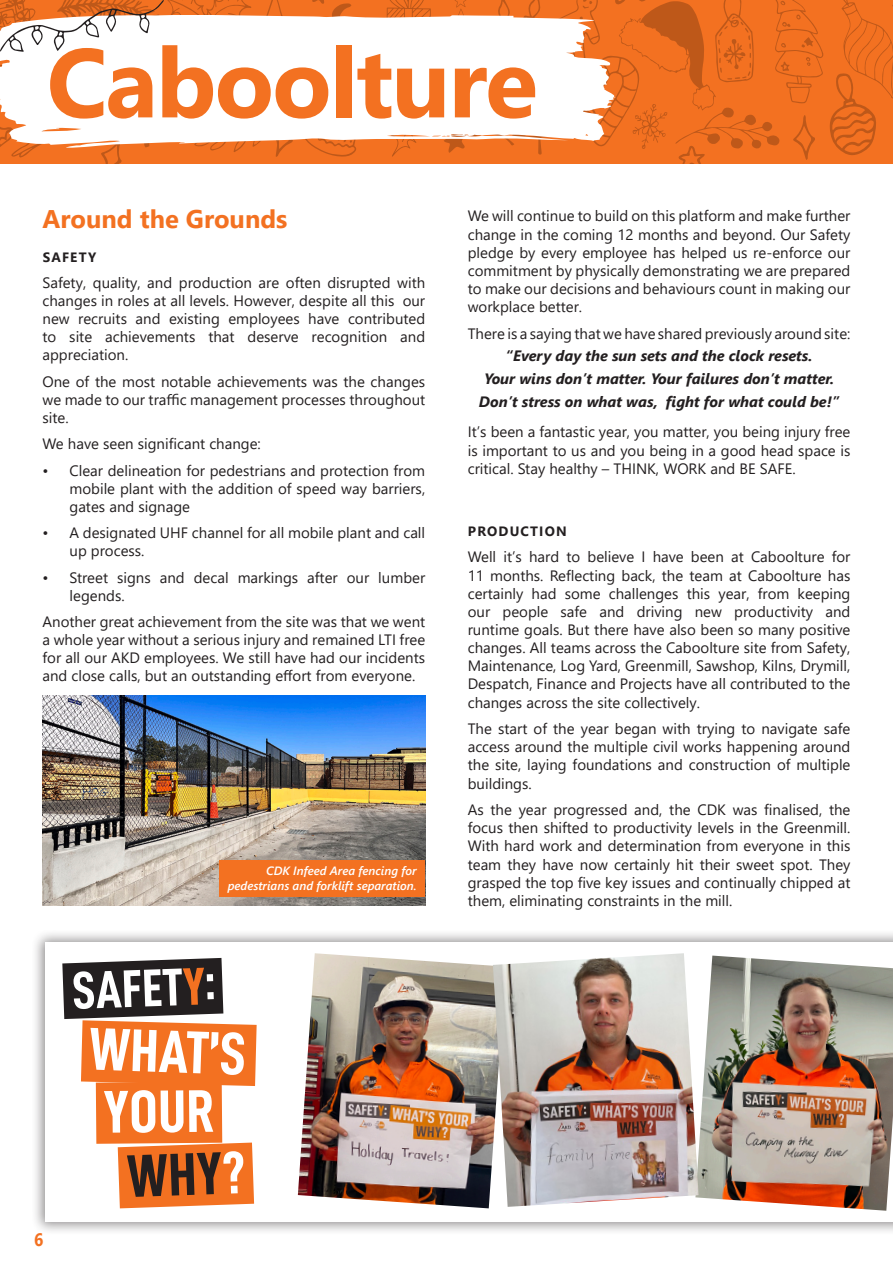
<style>
.page{position:relative;width:893px;height:1263px;background:#fff}
.page>*{position:absolute;margin:0;border:0;box-sizing:border-box;transform-origin:0 0}
.t1{font:700 97.5px "Segoe UI";letter-spacing:-.02em;color:#f37121}
.t2{font:60.45px "D DIN Condensed Bold";color:#fff}
.t3{font:60.45px "D DIN Condensed Bold";color:#231f20}
.t4{font:53.25px "D DIN Condensed Bold";color:#fff}
.t5{font:700 25.5px "Segoe UI";color:#f37121}
.t6{font:700 18px "Segoe UI";color:#f37121;scale:.9 1}
.BODY{font:15px/18.1px "Segoe UI";color:#231f20;text-align:justify}
.BODY-2{font:italic 700 15px/22.6px "Segoe UI";color:#231f20;text-align:center}
.subhead{font:700 13.5px "Segoe UI";letter-spacing:.085em;color:#231f20}
.CAPTAIN{font:italic 600 12px/15px "Segoe UI";color:#fff;text-align:right}
.s1{color:#f37121}
.s2{color:#fff}
</style>
<div class="page">
<svg style="left:829px;top:0;width:64px;height:157px;background:#eb6d1f"></svg>
<div style="left:31px;top:929px;width:862px;height:307px;background:#231f20;opacity:.5"></div>
<div style="left:45px;top:943px;width:848px;height:279px;background:#fff"></div>
<svg style="left:62px;top:958px;width:195px;height:250px"></svg>
<img style="left:298px;top:953px;width:195px;height:255px">
<img style="left:699px;top:955px;width:194px;height:256px">
<img style="left:493px;top:953px;width:206px;height:254px">
<img style="left:43px;top:696px;width:382px;height:210px">
<div style="left:219px;top:860px;width:206px;height:36px;background:#f37121"></div>
<svg style="left:0;top:0;width:823px;height:164px"></svg>
<p class="t1" style="left:47px;top:-9px;width:493px">Caboolture</p>
<p class="t5" style="left:43px;top:195px;width:246px">Around the Grounds</p>
<p class="subhead" style="left:43px;top:244px;width:55px">SAFETY</p>
<p class="BODY" style="left:43px;top:273px;width:384px">Safety, quality, and production are often disrupted with changes in roles at all levels. However, despite all this our new recruits and existing employees have contributed to site achievements that deserve recognition and appreciation.</p>
<p class="BODY" style="left:43px;top:371px;width:384px">One of the most notable achievements was the changes we made to our traffic management processes throughout site.</p>
<p class="BODY" style="left:43px;top:434px;width:220px">We have seen significant change:</p>
<p class="BODY" style="left:70px;top:460px;width:357px;text-indent:-27px">• Clear delineation for pedestrians and protection from mobile plant with the addition of speed way barriers, gates and signage</p>
<p class="BODY" style="left:70px;top:523px;width:357px;text-indent:-27px">• A designated UHF channel for all mobile plant and call up process.</p>
<p class="BODY" style="left:70px;top:567px;width:357px;text-indent:-27px">• Street signs and decal markings after our lumber legends.</p>
<p class="BODY" style="left:43px;top:612px;width:384px">Another great achievement from the site was that we went a whole year without a serious injury and remained LTI free for all our AKD employees. We still have had our incidents and close calls, but an outstanding effort from everyone.</p>
<p class="CAPTAIN" style="left:228px;top:861px;width:191px">CDK Infeed Area fencing for pedestrians and forklift separation.</p>
<p class="t6" style="left:34px;top:1222px;width:12px">6</p>
<p class="t4" style="left:72px;top:961px;width:144px;rotate:-2deg">SAFET<span class="s1">Y</span>:</p>
<p class="t2" style="left:91px;top:1015px;width:158px;rotate:2deg">WHAT’S</p>
<p class="t2" style="left:103px;top:1079px;width:112px;rotate:-1deg">YOUR</p>
<p class="t3" style="left:126px;top:1143px;width:120px;rotate:-2deg">WHY<span class="s2">?</span></p>
<p class="BODY" style="left:468px;top:206px;width:384px">We will continue to build on this platform and make further change in the coming 12 months and beyond. Our Safety pledge by every employee has helped us re-enforce our commitment by physically demonstrating we are prepared to make our decisions and behaviours count in making our workplace better.</p>
<p class="BODY" style="left:468px;top:323px;width:384px">There is a saying that we have shared previously around site:</p>
<p class="BODY-2" style="left:479px;top:342px;width:362px">“Every day the sun sets and the clock resets.<br>Your wins don’t matter. Your failures don’t matter.<br>Don’t stress on what was, fight for what could be!”</p>
<p class="BODY" style="left:468px;top:422px;width:384px">It’s been a fantastic year, you matter, you being injury free is important to us and you being in a good head space is critical. Stay healthy – THINK, WORK and BE SAFE.</p>
<p class="subhead" style="left:468px;top:518px;width:100px">PRODUCTION</p>
<p class="BODY" style="left:468px;top:547px;width:384px">Well it’s hard to believe I have been at Caboolture for 11 months. Reflecting back, the team at Caboolture has certainly had some challenges this year, from keeping our people safe and driving new productivity and runtime goals. But there have also been so many positive changes. All teams across the Caboolture site from Safety, Maintenance, Log Yard, Greenmill, Sawshop, Kilns, Drymill, Despatch, Finance and Projects have all contributed to the changes across the site collectively.</p>
<p class="BODY" style="left:468px;top:718px;width:384px">The start of the year began with trying to navigate safe access around the multiple civil works happening around the site, laying foundations and construction of multiple buildings.</p>
<p class="BODY" style="left:468px;top:799px;width:384px">As the year progressed and, the CDK was finalised, the focus then shifted to productivity levels in the Greenmill.<br>With hard work and determination from everyone in this team they have now certainly hit their sweet spot. They grasped the top five key issues and continually chipped at them, eliminating constraints in the mill.</p>
</div>
